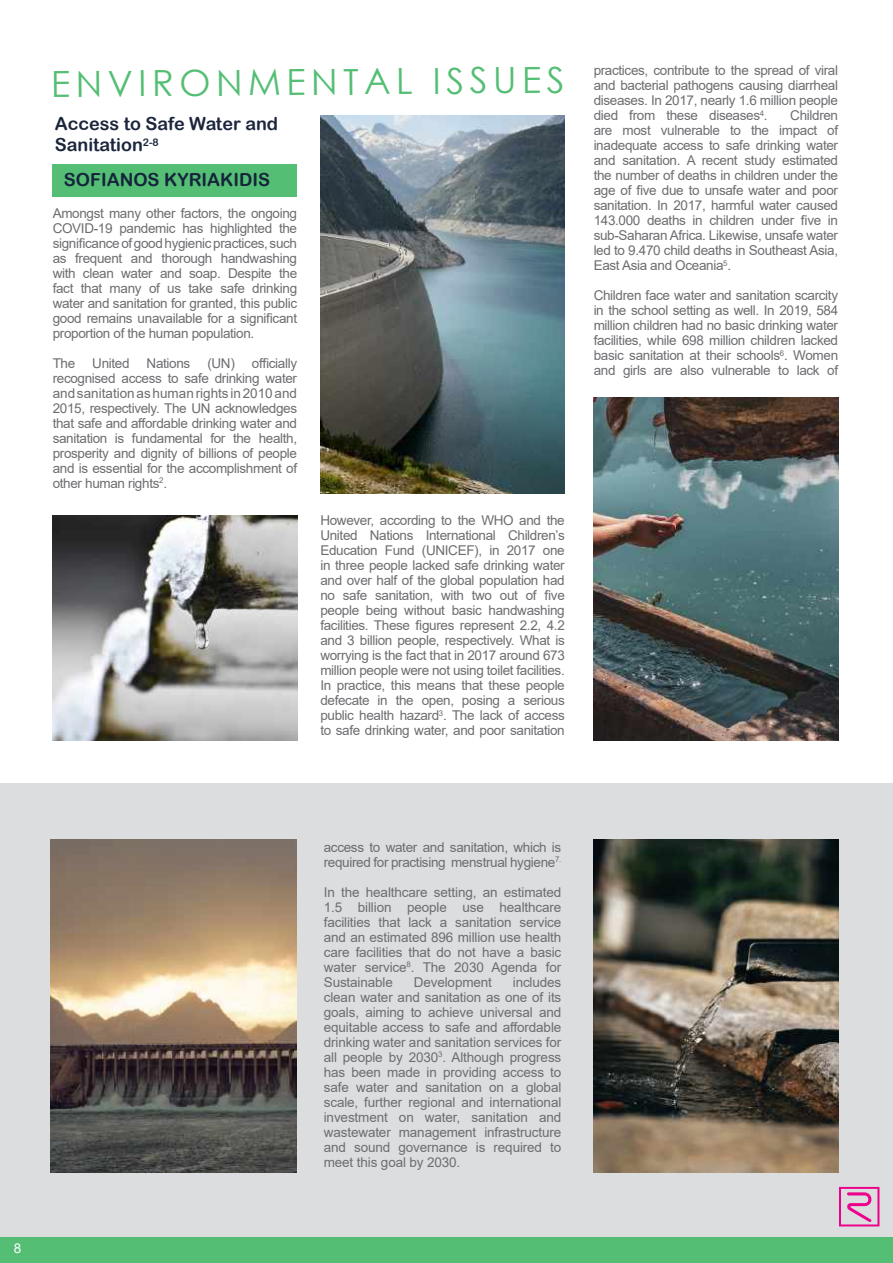
<style>
.page{position:relative;width:893px;height:1263px;background:#fff}
.page>*{position:absolute;margin:0;border:0;box-sizing:border-box;transform-origin:0 0}
.t1{font:36px "Century Gothic";letter-spacing:.14em;color:#54be74}
.t2{font:18px/21px "Arial Rounded MT Bold";color:#1b263c}
.t3{font:18px "Arial Rounded MT Bold";color:#15243b}
.t4{font:13.5px/15px "Arial";letter-spacing:-.025em;color:#6c6d70;text-align:justify}
.t5{font:13.5px "Arial";color:#fff}
</style>
<div class="page">
<div style="left:0;top:783px;width:893px;height:478px;background:#dcdddf"></div>
<div style="left:0;top:1237px;width:893px;height:26px;background:#54be74"></div>
<img style="left:594px;top:398px;width:244px;height:342px">
<img style="left:50px;top:840px;width:246px;height:333px">
<img style="left:320px;top:115px;width:245px;height:378px">
<div style="left:53px;top:164px;width:244px;height:33px;background:#54be74"></div>
<img style="left:594px;top:840px;width:244px;height:333px">
<img style="left:53px;top:515px;width:244px;height:225px">
<svg style="left:839px;top:1187px;width:40px;height:39px"></svg>
<h1 class="t1" style="left:51px;top:57px;width:515px">ENVIRONMENTAL ISSUES</h1>
<h2 class="t2" style="left:55px;top:113px;width:225px">Access to Safe Water and<br>Sanitation<sup>2-8</sup></h2>
<h2 class="t3" style="left:64px;top:169px;width:208px">SOFIANOS KYRIAKIDIS</h2>
<p class="t4" style="left:53px;top:205px;width:246px">Amongst many other factors, the ongoing COVID-19 pandemic has highlighted the significance of good hygienic practices, such as frequent and thorough handwashing with clean water and soap. Despite the fact that many of us take safe drinking water and sanitation for granted, this public good remains unavailable for a significant proportion of the human population.</p>
<p class="t4" style="left:53px;top:355px;width:24px">The</p>
<p class="t4" style="left:92px;top:355px;width:39px">United</p>
<p class="t4" style="left:147px;top:355px;width:45px">Nations</p>
<p class="t4" style="left:207px;top:355px;width:29px">(UN)</p>
<p class="t4" style="left:53px;top:355px;width:246px;text-indent:199px">officially recognised access to safe drinking water and sanitation as human rights in 2010 and 2015, respectively. The UN acknowledges that safe and affordable drinking water and sanitation is fundamental for the health, prosperity and dignity of billions of people and is essential for the accomplishment of other human rights<sup>2</sup>.</p>
<p class="t4" style="left:320px;top:513px;width:246px">However, according to the WHO and the United Nations International Children’s Education Fund (UNICEF), in 2017 one in three people lacked safe drinking water and over half of the global population had no safe sanitation, with two out of five people being without basic handwashing facilities. These figures represent 2.2, 4.2 and 3 billion people, respectively. What is worrying is the fact that in 2017 around 673 million people were not using toilet facilities.<br>In practice, this means that these people defecate in the open, posing a serious public health hazard<sup>3</sup>. The lack of access to safe drinking water, and poor sanitation</p>
<p class="t4" style="left:594px;top:63px;width:246px">practices, contribute to the spread of viral and bacterial pathogens causing diarrheal diseases. In 2017, nearly 1.6 million people died from these diseases<sup>4</sup>.</p>
<p class="t4" style="left:594px;top:108px;width:246px;text-indent:197px">Children are most vulnerable to the impact of inadequate access to safe drinking water and sanitation. A recent study estimated the number of deaths in children under the age of five due to unsafe water and poor sanitation. In 2017, harmful water caused 143.000 deaths in children under five in sub-Saharan Africa. Likewise, unsafe water led to 9.470 child deaths in Southeast Asia, East Asia and Oceania<sup>5</sup>.</p>
<p class="t4" style="left:594px;top:288px;width:246px">Children face water and sanitation scarcity in the school setting as well. In 2019, 584 million children had no basic drinking water facilities, while 698 million children lacked basic sanitation at their schools<sup>6</sup>. Women and girls are also vulnerable to lack of</p>
<p class="t5" style="left:14px;top:1239px;width:9px">8</p>
<p class="t4" style="left:324px;top:839px;width:239px">access to water and sanitation, which is required for practising menstrual hygiene<sup>7.</sup></p>
<p class="t4" style="left:324px;top:884px;width:239px">In the healthcare setting, an estimated 1.5 billion people use healthcare facilities that lack a sanitation service and an estimated 896 million use health care facilities that do not have a basic water service<sup>8</sup>. The 2030 Agenda for Sustainable</p>
<p class="t4" style="left:324px;top:974px;width:239px;text-indent:189px">includes clean water and sanitation as one of its goals, aiming to achieve universal and equitable access to safe and affordable drinking water and sanitation services for all people by 2030<sup>3</sup>. Although progress has been made in providing access to safe water and sanitation on a global scale, further regional and international investment on water, sanitation and wastewater management infrastructure and sound governance is required to meet this goal by 2030.</p>
<p class="t4" style="left:414px;top:974px;width:80px">Development</p>
</div>
